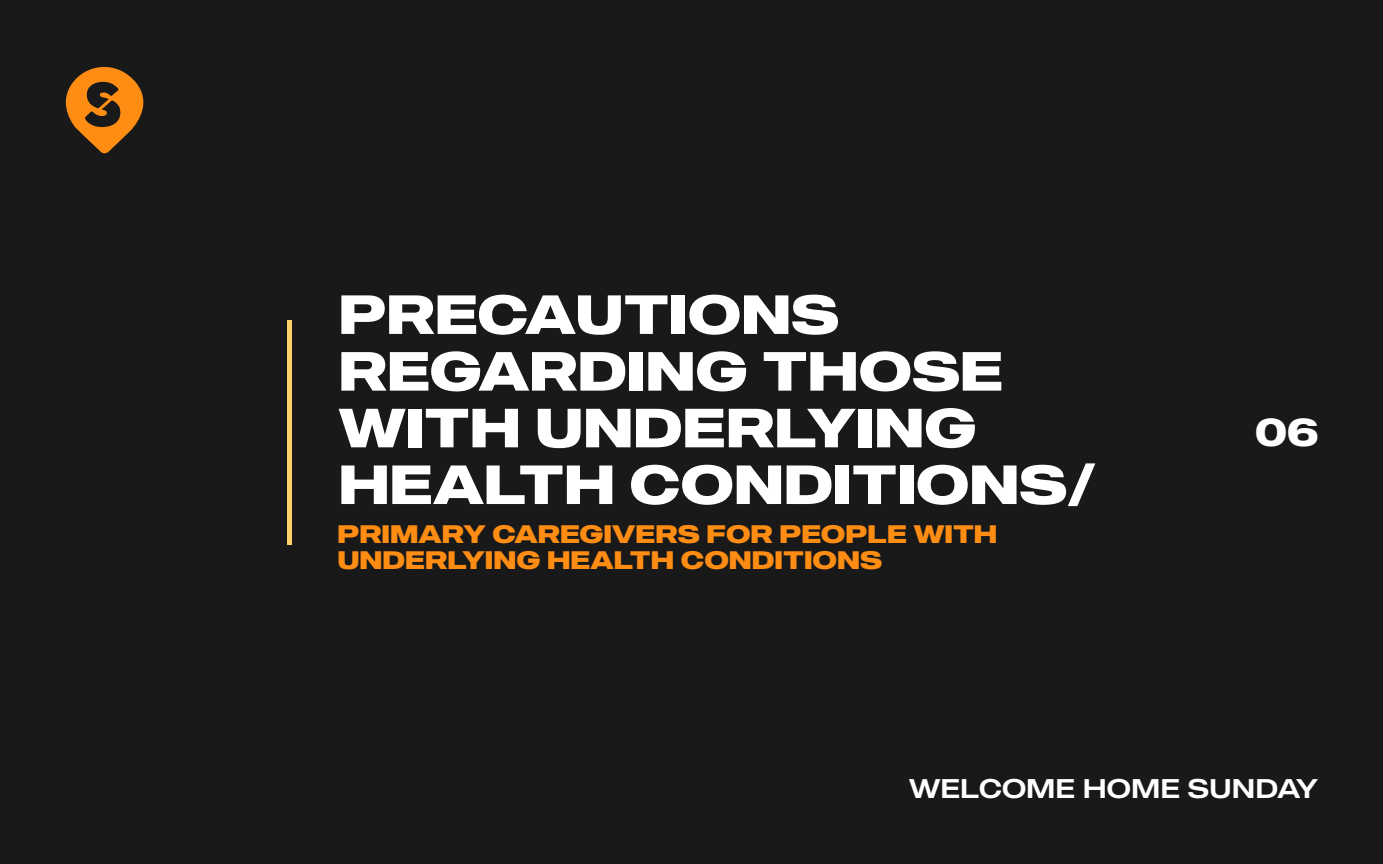
<style>
.page{position:relative;width:1383px;height:864px;background:#fff}
.page>*{position:absolute;margin:0;border:0;box-sizing:border-box;transform-origin:0 0}
.t1{font:700 54.9px/56.7px "MADE Outer Sans";color:#fff}
.t2{font:700 39px "MADE Outer Sans";color:#fff}
.t3{font:27px "MADE Outer Sans";color:#fff}
.t4{font:700 25.2px/26.1px "MADE Outer Sans";color:#ff8d13}
</style>
<div class="page">
<div style="left:0;top:0;width:1382px;height:864px;background:#191919"></div>
<svg style="left:65px;top:67px;width:79px;height:87px"></svg>
<hr style="left:288px;top:320px;width:4px;height:224px;background:#ffd069">
<p class="t1" style="left:339px;top:290px;width:758px">PRECAUTIONS<br>REGARDING THOSE<br>WITH UNDERLYING<br>HEALTH CONDITIONS/</p>
<p class="t4" style="left:337px;top:523px;width:661px">PRIMARY CAREGIVERS FOR PEOPLE WITH<br>UNDERLYING HEALTH CONDITIONS</p>
<p class="t2" style="left:1255px;top:417px;width:65px">06</p>
<p class="t3" style="left:909px;top:778px;width:410px">WELCOME HOME SUNDAY</p>
</div>
